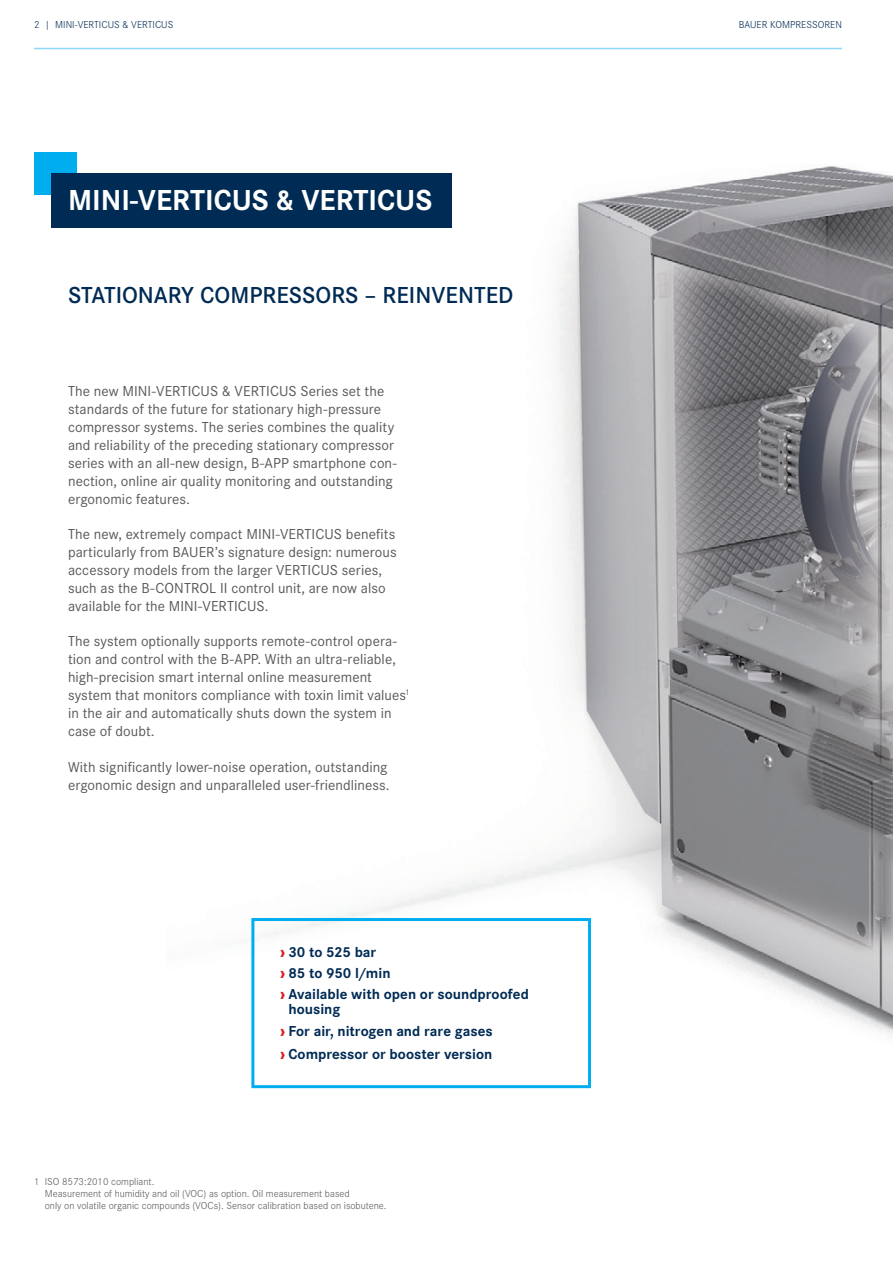
<style>
.page{position:relative;width:893px;height:1263px;background:#fff}
.page>*{position:absolute;margin:0;border:0;box-sizing:border-box;transform-origin:0 0}
.t1{font:700 30px "Corporate S";color:#fff}
.t2{font:600 24px "Corporate S";color:#002b54}
.t3{font:15px/18px "Corporate S";letter-spacing:.005em;color:#57585a}
.t4{font:700 15px/21.3px "Corporate S";color:#002b54}
.t5{font:300 10.5px/12px "Corporate S";color:#57585a}
.t6{font:300 10.5px "Corporate S";color:#002b54}
.s1{font-weight:800;color:#da2128}
</style>
<div class="page">
<hr style="left:34px;top:48px;width:808px;height:1px;background:#8dd7f7">
<img style="left:251px;top:166px;width:642px;height:923px">
<div style="left:34px;top:152px;width:43px;height:43px;background:#00aeef"></div>
<div style="left:51px;top:173px;width:401px;height:55px;background:#002b54"></div>
<div style="left:251px;top:918px;width:340px;height:170px;border:3px solid #00aeef"></div>
<p class="t6" style="left:34px;top:18px;width:141px">2 | MINI-VERTICUS &amp; VERTICUS</p>
<p class="t6" style="left:739px;top:18px;width:104px">BAUER KOMPRESSOREN</p>
<h1 class="t1" style="left:68px;top:177px;width:366px">MINI-VERTICUS &amp; VERTICUS</h1>
<h2 class="t2" style="left:68px;top:277px;width:447px">STATIONARY COMPRESSORS – REINVENTED</h2>
<p class="t3" style="left:68px;top:381px;width:330px">The new MINI-VERTICUS &amp; VERTICUS Series set the standards of the future for stationary high-pressure compressor systems. The series combines the quality and reliability of the preceding stationary compressor series with an all-new design, B-APP smartphone con&shy;nection, online air quality monitoring and outstanding ergonomic features.</p>
<p class="t3" style="left:68px;top:524px;width:330px">The new, extremely compact MINI-VERTICUS benefits particularly from BAUER’s signature design: numerous accessory models from the larger VERTICUS series, such as the B-CONTROL II control unit, are now also available for the MINI-VERTICUS.</p>
<p class="t3" style="left:68px;top:631px;width:343px">The system optionally supports remote-control opera&shy;tion and control with the B-APP. With an ultra-reliable, high-precision smart internal online measurement system that monitors compliance with toxin limit values<sup>1 </sup>in the air and automatically shuts down the system in case of doubt.</p>
<p class="t3" style="left:68px;top:756px;width:323px">With significantly lower-noise operation, outstanding ergonomic design and unparalleled user-friendliness.</p>
<p class="t4" style="left:280px;top:940px;width:250px"><span class="s1">›</span> 30 to 525 bar<br><span class="s1">›</span> 85 to 950 l/min<br><span class="s1">›</span> Available with open or soundproofed</p>
<p class="t4" style="left:280px;top:997px;width:214px;text-indent:9px">housing<br><span class="s1">›</span> For air, nitrogen and rare gases</p>
<p class="t4" style="left:280px;top:1042px;width:214px"><span class="s1">›</span> Compressor or booster version</p>
<p class="t5" style="left:45px;top:1175px;width:343px;text-indent:-11px">1 ISO 8573:2010 compliant.<br>Measurement of humidity and oil (VOC) as option. Oil measurement based<br>only on volatile organic compounds (VOCs). Sensor calibration based on isobutene.</p>
</div>
